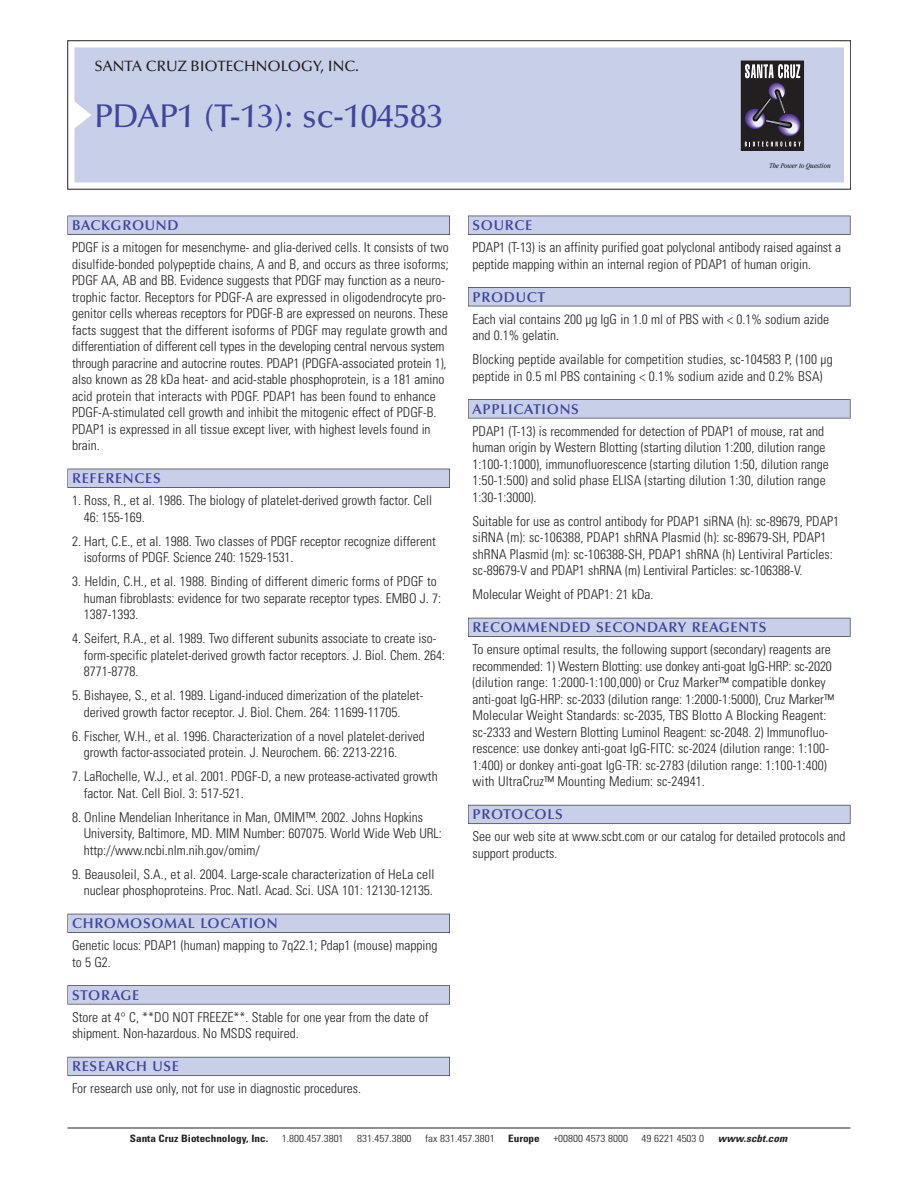
<style>
.page{position:relative;width:918px;height:1188px;background:#fff}
.page>*{position:absolute;margin:0;border:0;box-sizing:border-box;transform-origin:0 0}
.t1{font:500 33px "Optima";color:#41459c}
.t2{font:500 15px "Optima";color:#231f20}
.t3{font:600 14.25px "Optima";letter-spacing:.05em;color:#41459c}
.t4{font:300 condensed 13.5px/16.5px "Univers";color:#231f20}
.t5{font:300 condensed 10.2px "Univers";color:#231f20;scale:1.1 1}
.t6{font:700 condensed 10.2px "Univers";color:#231f20;scale:1.1 1}
.t7{font:italic 700 condensed 10.2px "Univers";color:#231f20;scale:1.1 1}
.t8{font:italic condensed 7.5px "Garamond";color:#231f20}
</style>
<div class="page">
<div style="left:74px;top:47px;width:770px;height:135px;background:#c7cfe9"></div>
<div style="left:741px;top:61px;width:62px;height:89px;background:#231f20"></div>
<div style="left:741px;top:61px;width:63px;height:90px;border:1px solid #231f20"></div>
<svg style="left:741px;top:64px;width:64px;height:83px"></svg>
<div style="left:68px;top:216px;width:382px;height:19px;background:#64636a"></div>
<div style="left:68px;top:216px;width:381px;height:18px;background:#c7cfe9"></div>
<div style="left:68px;top:469px;width:382px;height:19px;background:#62626a"></div>
<div style="left:68px;top:469px;width:381px;height:18px;background:#c7cfe9"></div>
<div style="left:68px;top:914px;width:382px;height:19px;background:#63636c"></div>
<div style="left:68px;top:914px;width:381px;height:18px;background:#c7cfe9"></div>
<div style="left:68px;top:985px;width:382px;height:19px;background:#6b696e"></div>
<div style="left:68px;top:986px;width:381px;height:18px;background:#c7cfe9"></div>
<div style="left:68px;top:1057px;width:382px;height:19px;background:#696a75"></div>
<div style="left:68px;top:1057px;width:381px;height:18px;background:#c7cfe9"></div>
<div style="left:468px;top:216px;width:382px;height:19px;background:#64636a"></div>
<div style="left:468px;top:216px;width:382px;height:18px;background:#c7cfe9"></div>
<div style="left:468px;top:287px;width:382px;height:19px;background:#64636a"></div>
<div style="left:468px;top:288px;width:382px;height:18px;background:#c7cfe9"></div>
<div style="left:468px;top:399px;width:382px;height:19px;background:#67666b"></div>
<div style="left:468px;top:400px;width:382px;height:18px;background:#c7cfe9"></div>
<div style="left:468px;top:618px;width:382px;height:19px;background:#63646e"></div>
<div style="left:468px;top:618px;width:382px;height:18px;background:#c7cfe9"></div>
<div style="left:468px;top:805px;width:382px;height:19px;background:#696a75"></div>
<div style="left:468px;top:805px;width:382px;height:18px;background:#c7cfe9"></div>
<hr style="left:68px;top:1128px;width:782px;height:1px;background:#231f20">
<p class="t2" style="left:94px;top:60px;width:266px">SANTA CRUZ BIOTECHNOLOGY, INC.</p>
<h1 class="t1" style="left:94px;top:102px;width:350px">PDAP1 (T-13): sc-104583</h1>
<p class="t3" style="left:72px;top:219px;width:108px">BACKGROUND</p>
<p class="t4" style="left:72px;top:240px;width:378px">PDGF is a mitogen for mesenchyme- and glia-derived cells. It consists of two disulfide-bonded polypeptide chains, A and B, and occurs as three isoforms; PDGF AA, AB and BB. Evidence suggests that PDGF may function as a neuro&shy;trophic factor. Receptors for PDGF-A are expressed in oligodendrocyte pro&shy;genitor cells whereas receptors for PDGF-B are expressed on neurons. These facts suggest that the different isoforms of PDGF may regulate growth and differentiation of different cell types in the developing central nervous system through paracrine and autocrine routes. PDAP1 (PDGFA-associated protein 1), also known as 28 kDa heat- and acid-stable phosphoprotein, is a 181 amino acid protein that interacts with PDGF. PDAP1 has been found to enhance PDGF-A-stimulated cell growth and inhibit the mitogenic effect of PDGF-B.<br>PDAP1 is expressed in all tissue except liver, with highest levels found in brain.</p>
<p class="t3" style="left:72px;top:472px;width:90px">REFERENCES</p>
<p class="t4" style="left:84px;top:493px;width:350px;text-indent:-12px">1. Ross, R., et al. 1986. The biology of platelet-derived growth factor. Cell<br>46: 155-169.</p>
<p class="t4" style="left:84px;top:534px;width:354px;text-indent:-12px">2. Hart, C.E., et al. 1988. Two classes of PDGF receptor recognize different isoforms of PDGF. Science 240: 1529-1531.</p>
<p class="t4" style="left:84px;top:574px;width:359px;text-indent:-12px">3. Heldin, C.H., et al. 1988. Binding of different dimeric forms of PDGF to human fibroblasts: evidence for two separate receptor types. EMBO J. 7:<br>1387-1393.</p>
<p class="t4" style="left:84px;top:631px;width:363px;text-indent:-12px">4. Seifert, R.A., et al. 1989. Two different subunits associate to create iso&shy;form-specific platelet-derived growth factor receptors. J. Biol. Chem. 264:<br>8771-8778.</p>
<p class="t4" style="left:84px;top:688px;width:341px;text-indent:-12px">5. Bishayee, S., et al. 1989. Ligand-induced dimerization of the platelet&shy;derived growth factor receptor. J. Biol. Chem. 264: 11699-11705.</p>
<p class="t4" style="left:84px;top:729px;width:342px;text-indent:-12px">6. Fischer, W.H., et al. 1996. Characterization of a novel platelet-derived growth factor-associated protein. J. Neurochem. 66: 2213-2216.</p>
<p class="t4" style="left:84px;top:769px;width:355px;text-indent:-12px">7. LaRochelle, W.J., et al. 2001. PDGF-D, a new protease-activated growth factor. Nat. Cell Biol. 3: 517-521.</p>
<p class="t4" style="left:84px;top:810px;width:360px;text-indent:-12px">8. Online Mendelian Inheritance in Man, OMIM™. 2002. Johns Hopkins<br>University, Baltimore, MD. MIM Number: 607075. World Wide Web URL: http://www.ncbi.nlm.nih.gov/omim/</p>
<p class="t4" style="left:72px;top:867px;width:364px;text-align:right">9. Beausoleil, S.A., et al. 2004. Large-scale characterization of HeLa cell nuclear phosphoproteins. Proc. Natl. Acad. Sci. USA 101: 12130-12135.</p>
<p class="t3" style="left:72px;top:917px;width:207px">CHROMOSOMAL LOCATION</p>
<p class="t4" style="left:72px;top:939px;width:367px">Genetic locus: PDAP1 (human) mapping to 7q22.1; Pdap1 (mouse) mapping to 5 G2.</p>
<p class="t3" style="left:72px;top:989px;width:69px">STORAGE</p>
<p class="t4" style="left:72px;top:1010px;width:358px">Store at 4° C, **DO NOT FREEZE**. Stable for one year from the date of shipment. Non-hazardous. No MSDS required.</p>
<p class="t3" style="left:72px;top:1060px;width:109px">RESEARCH USE</p>
<p class="t4" style="left:72px;top:1082px;width:290px">For research use only, not for use in diagnostic procedures.</p>
<p class="t8" style="left:769px;top:163px;width:63px">The Power to Question</p>
<p class="t3" style="left:473px;top:219px;width:61px">SOURCE</p>
<p class="t4" style="left:473px;top:240px;width:370px">PDAP1 (T-13) is an affinity purified goat polyclonal antibody raised against a peptide mapping within an internal region of PDAP1 of human origin.</p>
<p class="t3" style="left:473px;top:291px;width:74px">PRODUCT</p>
<p class="t4" style="left:473px;top:312px;width:358px">Each vial contains 200 µg IgG in 1.0 ml of PBS with &lt; 0.1% sodium azide and 0.1% gelatin.</p>
<p class="t4" style="left:473px;top:352px;width:362px">Blocking peptide available for competition studies, sc-104583 P, (100 µg peptide in 0.5 ml PBS containing &lt; 0.1% sodium azide and 0.2% BSA)</p>
<p class="t3" style="left:473px;top:403px;width:108px">APPLICATIONS</p>
<p class="t4" style="left:473px;top:424px;width:358px">PDAP1 (T-13) is recommended for detection of PDAP1 of mouse, rat and human origin by Western Blotting (starting dilution 1:200, dilution range 1:100-1:1000), immunofluorescence (starting dilution 1:50, dilution range 1:50-1:500) and solid phase ELISA (starting dilution 1:30, dilution range 1:30-1:3000).</p>
<p class="t4" style="left:473px;top:514px;width:368px">Suitable for use as control antibody for PDAP1 siRNA (h): sc-89679, PDAP1 siRNA (m): sc-106388, PDAP1 shRNA Plasmid (h): sc-89679-SH, PDAP1 shRNA Plasmid (m): sc-106388-SH, PDAP1 shRNA (h) Lentiviral Particles: sc-89679-V and PDAP1 shRNA (m) Lentiviral Particles: sc-106388-V.</p>
<p class="t4" style="left:473px;top:588px;width:183px">Molecular Weight of PDAP1: 21 kDa.</p>
<p class="t3" style="left:473px;top:621px;width:295px">RECOMMENDED SECONDARY REAGENTS</p>
<p class="t4" style="left:473px;top:643px;width:363px">To ensure optimal results, the following support (secondary) reagents are recommended: 1) Western Blotting: use donkey anti-goat IgG-HRP: sc-2020 (dilution range: 1:2000-1:100,000) or Cruz Marker™ compatible donkey anti-goat IgG-HRP: sc-2033 (dilution range: 1:2000-1:5000), Cruz Marker™ Molecular Weight Standards: sc-2035, TBS Blotto A Blocking Reagent: sc-2333 and Western Blotting Luminol Reagent: sc-2048. 2) Immunofluo&shy;rescence: use donkey anti-goat IgG-FITC: sc-2024 (dilution range: 1:100- 1:400) or donkey anti-goat IgG-TR: sc-2783 (dilution range: 1:100-1:400) with UltraCruz™ Mounting Medium: sc-24941.</p>
<p class="t3" style="left:473px;top:808px;width:92px">PROTOCOLS</p>
<p class="t4" style="left:473px;top:830px;width:375px">See our web site at www.scbt.com or our catalog for detailed protocols and support products.</p>
<p class="t6" style="left:130px;top:1135px;width:127px">Santa Cruz Biotechnology, Inc.</p>
<p class="t5" style="left:282px;top:1135px;width:58px">1.800.457.3801</p>
<p class="t5" style="left:357px;top:1135px;width:51px">831.457.3800</p>
<p class="t5" style="left:425px;top:1135px;width:65px">fax 831.457.3801</p>
<p class="t6" style="left:508px;top:1135px;width:30px">Europe</p>
<p class="t5" style="left:553px;top:1135px;width:69px">+00800 4573 8000</p>
<p class="t5" style="left:642px;top:1135px;width:58px">49 6221 4503 0</p>
<p class="t7" style="left:718px;top:1135px;width:67px">www.scbt.com</p>
</div>
